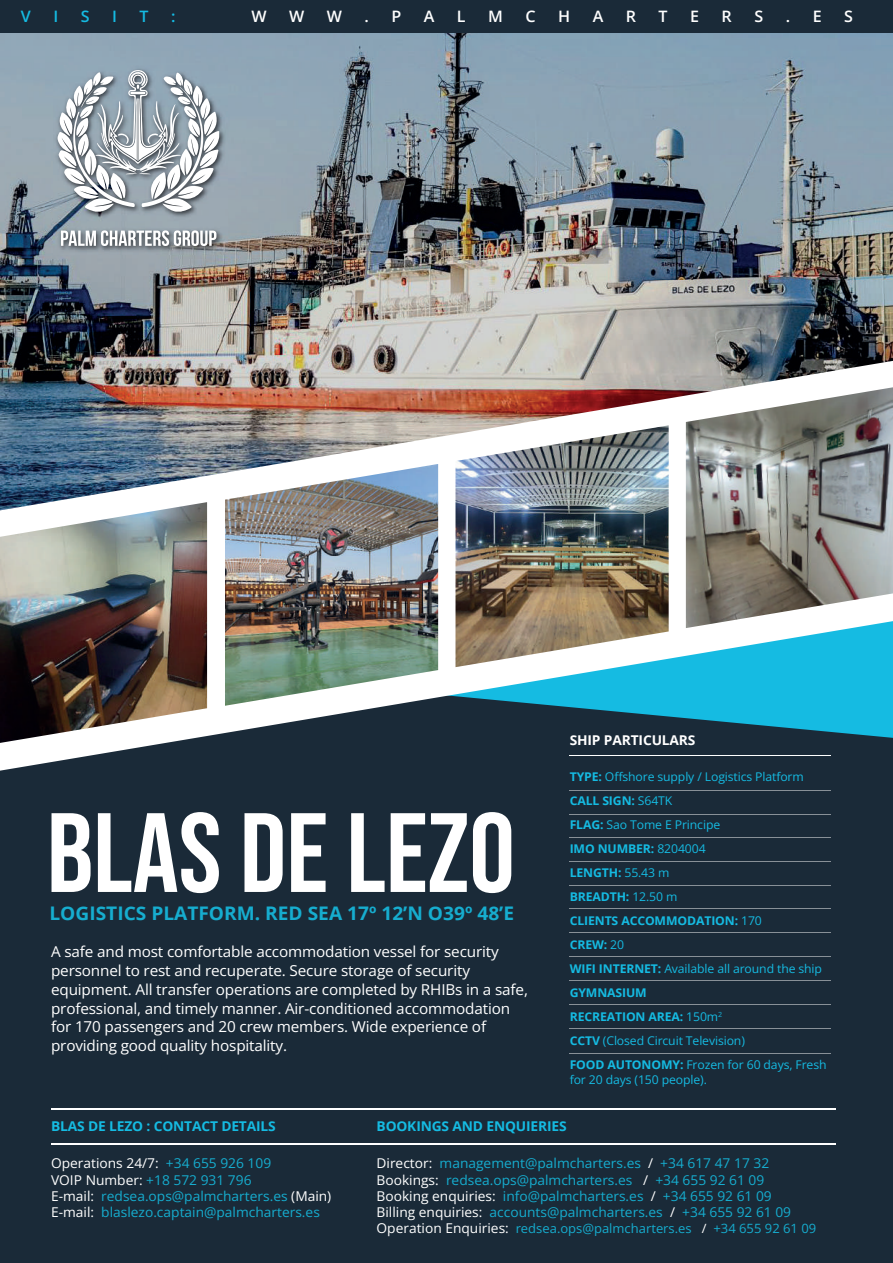
<style>
.page{position:relative;width:893px;height:1263px;background:#fff}
.page>*{position:absolute;margin:0;border:0;box-sizing:border-box;transform-origin:0 0}
.t1{font:112.5px "Bebas Neue";color:#fff}
.t2{font:700 18.75px "Open Sans";color:#16adcf}
.t3{font:600 15.75px "Open Sans";color:#fff}
.t4{font:600 15.75px "Open Sans";color:#15bbe2}
.t5{font:15px/18.9px "Open Sans";letter-spacing:-.01em;color:#fff}
.t6{font:13.5px/16.2px "Open Sans";color:#16adcf}
.t7{font:700 13.5px "Open Sans";letter-spacing:-.01em;color:#15bbe2}
.t8{font:700 13.5px "Open Sans";letter-spacing:-.01em;color:#fff}
.t9{font:12.75px "Open Sans";color:#16adcf}
.t10{font:12px/24px "Open Sans";letter-spacing:-.01em;color:#15bbe2}
.s1{font-weight:700}
.s2{color:#fff}
.s3{font-size:13.5px;color:#fff}
</style>
<div class="page">
<div style="left:0;top:631px;width:893px;height:632px;background:#1a2a38"></div>
<img style="left:0;top:33px;width:893px;height:328px">
<img style="left:0;top:361px;width:893px;height:410px">
<div style="left:0;top:0;width:893px;height:33px;background:#1a2a38"></div>
<hr style="left:51px;top:1143px;width:784px;height:2px;background:#fff">
<hr style="left:51px;top:1108px;width:784px;height:1px;background:#fff">
<img style="left:0;top:502px;width:207px;height:241px">
<img style="left:225px;top:464px;width:213px;height:242px">
<img style="left:686px;top:387px;width:207px;height:241px">
<img style="left:455px;top:425px;width:214px;height:242px">
<img style="left:53px;top:66px;width:175px;height:189px">
<svg style="left:57px;top:70px;width:162px;height:142px"></svg>
<svg style="left:61px;top:230px;width:155px;height:16px"></svg>
<hr style="left:570px;top:755px;width:261px;height:1px;background:#fff">
<hr style="left:570px;top:790px;width:261px;height:1px;background:#889097">
<hr style="left:570px;top:814px;width:261px;height:1px;background:#889097">
<hr style="left:570px;top:838px;width:261px;height:1px;background:#889097">
<hr style="left:570px;top:861px;width:261px;height:1px;background:#889097">
<hr style="left:570px;top:885px;width:261px;height:1px;background:#889097">
<hr style="left:570px;top:909px;width:261px;height:1px;background:#889097">
<hr style="left:570px;top:932px;width:261px;height:1px;background:#889097">
<hr style="left:570px;top:956px;width:261px;height:1px;background:#889097">
<hr style="left:570px;top:980px;width:261px;height:1px;background:#889097">
<hr style="left:570px;top:1004px;width:261px;height:1px;background:#889097">
<hr style="left:570px;top:1028px;width:261px;height:1px;background:#889097">
<hr style="left:570px;top:1054px;width:261px;height:1px;background:#889097">
<p class="t4" style="left:21px;top:6px;width:12px">V</p>
<p class="t4" style="left:53px;top:6px;width:6px">I</p>
<p class="t4" style="left:81px;top:6px;width:10px">S</p>
<p class="t4" style="left:112px;top:6px;width:6px">I</p>
<p class="t4" style="left:140px;top:6px;width:11px">T</p>
<p class="t4" style="left:171px;top:6px;width:6px">:</p>
<p class="t3" style="left:251px;top:6px;width:17px">W</p>
<p class="t3" style="left:289px;top:6px;width:17px">W</p>
<p class="t3" style="left:327px;top:6px;width:17px">W</p>
<p class="t3" style="left:364px;top:6px;width:6px">.</p>
<p class="t3" style="left:391px;top:6px;width:11px">P</p>
<p class="t3" style="left:424px;top:6px;width:12px">A</p>
<p class="t3" style="left:457px;top:6px;width:10px">L</p>
<p class="t3" style="left:488px;top:6px;width:16px">M</p>
<p class="t3" style="left:525px;top:6px;width:12px">C</p>
<p class="t3" style="left:558px;top:6px;width:14px">H</p>
<p class="t3" style="left:593px;top:6px;width:12px">A</p>
<p class="t3" style="left:626px;top:6px;width:12px">R</p>
<p class="t3" style="left:659px;top:6px;width:11px">T</p>
<p class="t3" style="left:690px;top:6px;width:10px">E</p>
<p class="t3" style="left:722px;top:6px;width:12px">R</p>
<p class="t3" style="left:754px;top:6px;width:10px">S</p>
<p class="t3" style="left:786px;top:6px;width:6px">.</p>
<p class="t3" style="left:813px;top:6px;width:10px">E</p>
<p class="t3" style="left:844px;top:6px;width:10px">S</p>
<h1 class="t1" style="left:47px;top:789px;width:470px">BLAS DE LEZO</h1>
<h2 class="t2" style="left:50px;top:900px;width:466px">LOGISTICS PLATFORM. RED SEA 17º 12’N O39º 48’E</h2>
<p class="t5" style="left:51px;top:941px;width:478px">A safe and most comfortable accommodation vessel for security personnel to rest and recuperate. Secure storage of security equipment. All transfer operations are completed by RHIBs in a safe, professional, and timely manner. Air-conditioned accommodation for 170 passengers and 20 crew members. Wide experience of providing good quality hospitality.</p>
<p class="t8" style="left:570px;top:730px;width:127px">SHIP PARTICULARS</p>
<p class="t10" style="left:570px;top:764px;width:258px"><span class="s1">TYPE:</span> Offshore supply / Logistics Platform<br><span class="s1">CALL SIGN:</span> S64TK<br><span class="s1">FLAG:</span> Sao Tome E Principe<br><span class="s1">IMO NUMBER:</span> 8204004<br><span class="s1">LENGTH:</span> 55.43 m<br><span class="s1">BREADTH:</span> 12.50 m<br><span class="s1">CLIENTS ACCOMMODATION:</span> 170<br><span class="s1">CREW:</span> 20<br><span class="s1">WIFI INTERNET:</span> Available all around the ship<br><span class="s1">GYMNASIUM<br>RECREATION AREA:</span> 150m<sup>2<br></sup><span class="s1">CCTV</span> (Closed Circuit Television)<br><span class="s1">FOOD AUTONOMY:</span> Frozen for 60 days, Fresh</p>
<p class="t10" style="left:570px;top:1067px;width:139px">for 20 days (150 people).</p>
<p class="t7" style="left:51px;top:1117px;width:226px">BLAS DE LEZO : CONTACT DETAILS</p>
<p class="t7" style="left:377px;top:1117px;width:192px">BOOKINGS AND ENQUIERIES</p>
<p class="t6" style="left:51px;top:1155px;width:282px"><span class="s2">Operations 24/7:</span> +34 655 926 109<br><span class="s2">VOIP Number:</span> +18 572 931 796<br><span class="s2">E-mail:</span> redsea.ops@palmcharters.es <span class="s2">(Main)<br>E-mail:</span> blaslezo.captain@palmcharters.es</p>
<p class="t6" style="left:377px;top:1155px;width:416px"><span class="s2">Director:</span> management@palmcharters.es <span class="s2">/</span> +34 617 47 17 32<br><span class="s2">Bookings:</span> redsea.ops@palmcharters.es <span class="s2">/</span> +34 655 92 61 09<br><span class="s2">Booking enquiries:</span> info@palmcharters.es <span class="s2">/</span> +34 655 92 61 09<br><span class="s2">Billing enquiries:</span> accounts@palmcharters.es <span class="s2">/</span> +34 655 92 61 09</p>
<p class="t9" style="left:377px;top:1220px;width:441px"><span class="s3">Operation Enquiries:</span> redsea.ops@palmcharters.es <span class="s2">/</span> +34 655 92 61 09</p>
</div>
